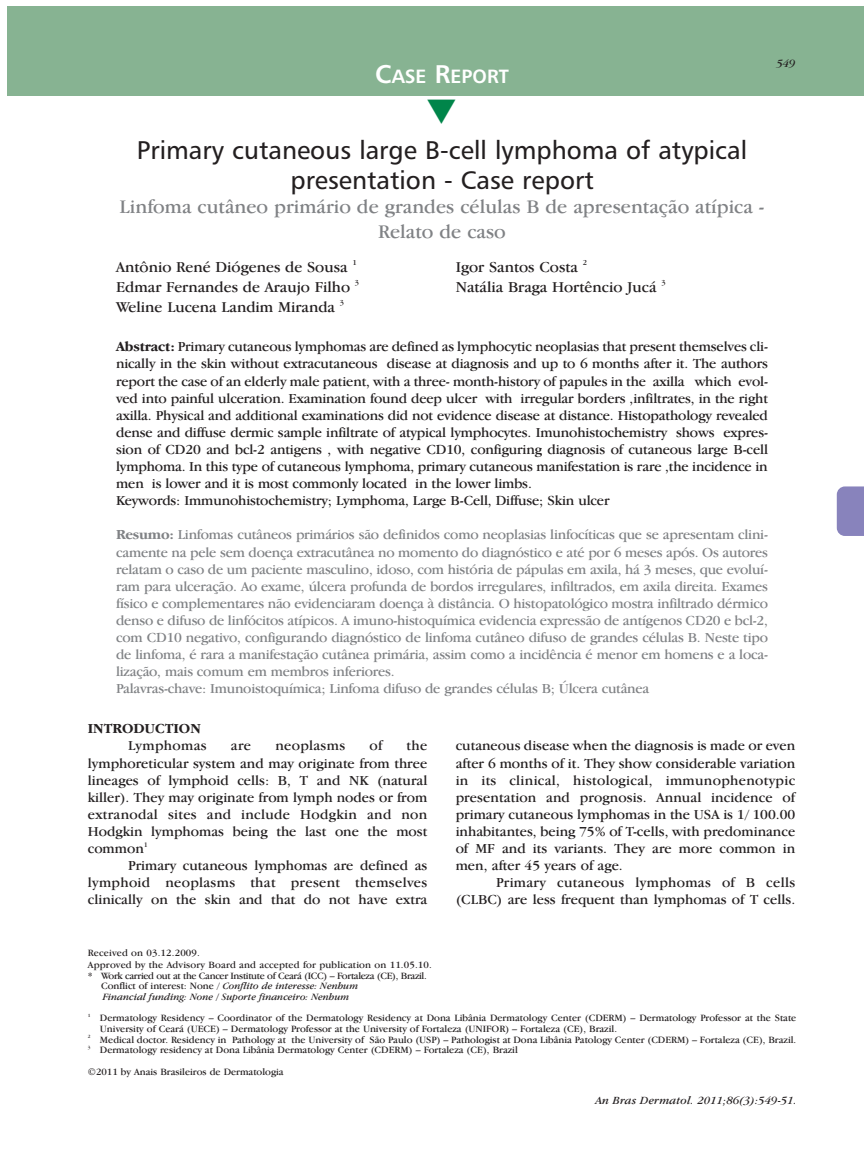
<style>
.page{position:relative;width:865px;height:1163px;background:#fff}
.page>*{position:absolute;margin:0;border:0;box-sizing:border-box;transform-origin:0 0}
.t1{font:25.65px/30px "Humanist 777 BT Roman B";color:#231f20;text-align:center}
.t2{font:19.95px/24.3px "Garamond IT Cby BT";color:#808285;text-align:center}
.t3{font:19.2px "Humanist 777 BT Bold B";color:#fff}
.t4{font:15.6px "Garamond IT Cby BT";color:#231f20}
.t5{font:14.25px/17.1px "Garamond IT Cby BT";letter-spacing:-.01em;color:#231f20;text-align:justify}
.t6{font:14.25px/17.1px "Garamond IT Cby BT";letter-spacing:-.015em;color:#808285}
.t7{font:14.25px "Garamond IT Cby BT";letter-spacing:.02em;color:#231f20}
.t8{font:700 14.25px "Garamond IT Cby BT";color:#231f20}
.t9{font:italic 11.4px "Garamond IT Cby BT";letter-spacing:.015em;color:#231f20}
.t10{font:10.05px/12px "Garamond IT Cby BT";color:#231f20}
.t11{font:10.05px/10.6px "Garamond IT Cby BT";letter-spacing:-.035em;color:#231f20}
.t12{font:7.8px "Garamond IT Cby BT";color:#231f20}
.t13{font:7.2px "Garamond IT Cby BT";color:#231f20}
.t14{font:4.95px "Garamond IT Cby BT";color:#231f20}
.s1{font-size:25.65px}
.s2{font-weight:700}
.s3{font-style:italic}
</style>
<div class="page">
<div style="left:7px;top:6px;width:856px;height:89px;background:#87b392"></div>
<svg style="left:836px;top:486px;width:27px;height:50px"></svg>
<h3 class="t3" style="left:375px;top:69px;width:135px"><span class="s1">C</span>ASE <span class="s1">R</span>EPORT</h3>
<p class="t9" style="left:776px;top:59px;width:20px">549</p>
<h1 class="t1" style="left:137px;top:137px;width:611px">Primary cutaneous large B-cell lymphoma of atypical presentation - Case report</h1>
<h2 class="t2" style="left:120px;top:197px;width:646px">Linfoma cutâneo primário de grandes células B de apresentação atípica -<br>Relato de caso</h2>
<p class="t4" style="left:116px;top:261px;width:233px">Antônio René Diógenes de Sousa</p>
<p class="t12" style="left:352px;top:259px;width:6px">1</p>
<p class="t4" style="left:455px;top:261px;width:124px">Igor Santos Costa</p>
<p class="t12" style="left:582px;top:259px;width:6px">2</p>
<p class="t4" style="left:116px;top:281px;width:235px">Edmar Fernandes de Araujo Filho</p>
<p class="t12" style="left:355px;top:279px;width:6px">3</p>
<p class="t4" style="left:455px;top:281px;width:202px">Natália Braga Hortêncio Jucá</p>
<p class="t12" style="left:661px;top:279px;width:6px">3</p>
<p class="t4" style="left:116px;top:301px;width:220px">Weline Lucena Landim Miranda</p>
<p class="t12" style="left:340px;top:299px;width:6px">3</p>
<p class="t5" style="left:116px;top:339px;width:653px;text-align:left"><span class="s2">Abstract:</span> Primary cutaneous lymphomas are defined as lymphocytic neoplasias that present themselves cli&shy;nically in the skin without extracutaneous disease at diagnosis and up to 6 months after it. The authors report the case of an elderly male patient, with a three- month-history of papules in the axilla which evol&shy;ved into painful ulceration. Examination found deep ulcer with irregular borders ,infiltrates, in the right axilla. Physical and additional examinations did not evidence disease at distance. Histopathology revealed dense and diffuse dermic sample infiltrate of atypical lymphocytes. Imunohistochemistry shows expres&shy;sion of CD20 and bcl-2 antigens , with negative CD10, configuring diagnosis of cutaneous large B-cell lymphoma. In this type of cutaneous lymphoma, primary cutaneous manifestation is rare ,the incidence in men is lower and it is most commonly located in the lower limbs.<br>Keywords: Immunohistochemistry; Lymphoma, Large B-Cell, Diffuse; Skin ulcer</p>
<p class="t6" style="left:116px;top:527px;width:653px"><span class="s2">Resumo:</span> Linfomas cutâneos primários são definidos como neoplasias linfocíticas que se apresentam clini&shy;camente na pele sem doença extracutânea no momento do diagnóstico e até por 6 meses após. Os autores relatam o caso de um paciente masculino, idoso, com história de pápulas em axila, há 3 meses, que evoluí&shy;ram para ulceração. Ao exame, úlcera profunda de bordos irregulares, infiltrados, em axila direita. Exames físico e complementares não evidenciaram doença à distância. O histopatológico mostra infiltrado dérmico denso e difuso de linfócitos atípicos. A imuno-histoquímica evidencia expressão de antígenos CD20 e bcl-2, com CD10 negativo, configurando diagnóstico de linfoma cutâneo difuso de grandes células B. Neste tipo de linfoma, é rara a manifestação cutânea primária, assim como a incidência é menor em homens e a loca&shy;lização, mais comum em membros inferiores.<br>Palavras-chave: Imunoistoquímica; Linfoma difuso de grandes células B; Úlcera cutânea</p>
<p class="t8" style="left:88px;top:723px;width:114px">INTRODUCTION</p>
<p class="t7" style="left:128px;top:741px;width:80px">Lymphomas</p>
<p class="t5" style="left:231px;top:738px;width:22px">are</p>
<p class="t7" style="left:275px;top:741px;width:71px">neoplasms</p>
<p class="t5" style="left:369px;top:738px;width:14px">of</p>
<p class="t5" style="left:88px;top:738px;width:341px;text-indent:318px">the lymphoreticular system and may originate from three lineages of lymphoid cells: B, T and NK (natural killer). They may originate from lymph nodes or from extranodal sites and include Hodgkin and non Hodgkin lymphomas being the last one the most common</p>
<p class="t13" style="left:144px;top:841px;width:5px">1</p>
<p class="t5" style="left:88px;top:858px;width:341px;text-indent:40px">Primary cutaneous lymphomas are defined as lymphoid neoplasms that present themselves clinically on the skin and that do not have extra</p>
<p class="t5" style="left:455px;top:738px;width:341px">cutaneous disease when the diagnosis is made or even after 6 months of it. They show considerable variation in its clinical, histological, immunophenotypic presentation and prognosis. Annual incidence of primary cutaneous lymphomas in the USA is 1/ 100.00 inhabitantes, being 75% of T-cells, with predominance of MF and its variants. They are more common in men, after 45 years of age.</p>
<p class="t5" style="left:455px;top:875px;width:341px;text-align:right">Primary cutaneous lymphomas of B cells (CLBC) are less frequent than lymphomas of T cells.</p>
<p class="t10" style="left:88px;top:947px;width:345px">Received on 03.12.2009.<br>Approved by the Advisory Board and accepted for publication on 11.05.10.</p>
<p class="t11" style="left:101px;top:971px;width:327px;text-indent:-13px">* Work carried out at the Cancer Institute of Ceará (ICC) – Fortaleza (CE), Brazil.<br>Conflict of interest: None / <span class="s3">Conflito de interesse: Nenhum<br>Financial funding: None / Suporte financeiro: Nenhum</span></p>
<p class="t14" style="left:88px;top:1013px;width:4px">1</p>
<p class="t10" style="left:100px;top:1013px;width:697px;line-height:10.6px">Dermatology Residency – Coordinator of the Dermatology Residency at Dona Libânia Dermatology Center (CDERM) – Dermatology Professor at the State<br>University of Ceará (UECE) – Dermatology Professor at the University of Fortaleza (UNIFOR) – Fortaleza (CE), Brazil.</p>
<p class="t14" style="left:88px;top:1035px;width:4px">2</p>
<p class="t10" style="left:100px;top:1034px;width:697px">Medical doctor. Residency in Pathology at the University of São Paulo (USP) – Pathologist at Dona Libânia Patology Center (CDERM) – Fortaleza (CE), Brazil.</p>
<p class="t14" style="left:88px;top:1045px;width:4px">3</p>
<p class="t10" style="left:88px;top:1040px;width:431px;line-height:21.5px;text-indent:12px">Dermatology residency at Dona Libânia Dermatology Center (CDERM) – Fortaleza (CE), Brazil ©2011 by Anais Brasileiros de Dermatologia</p>
<p class="t9" style="left:595px;top:1096px;width:203px">An Bras Dermatol. 2011;86(3):549-51.</p>
</div>
